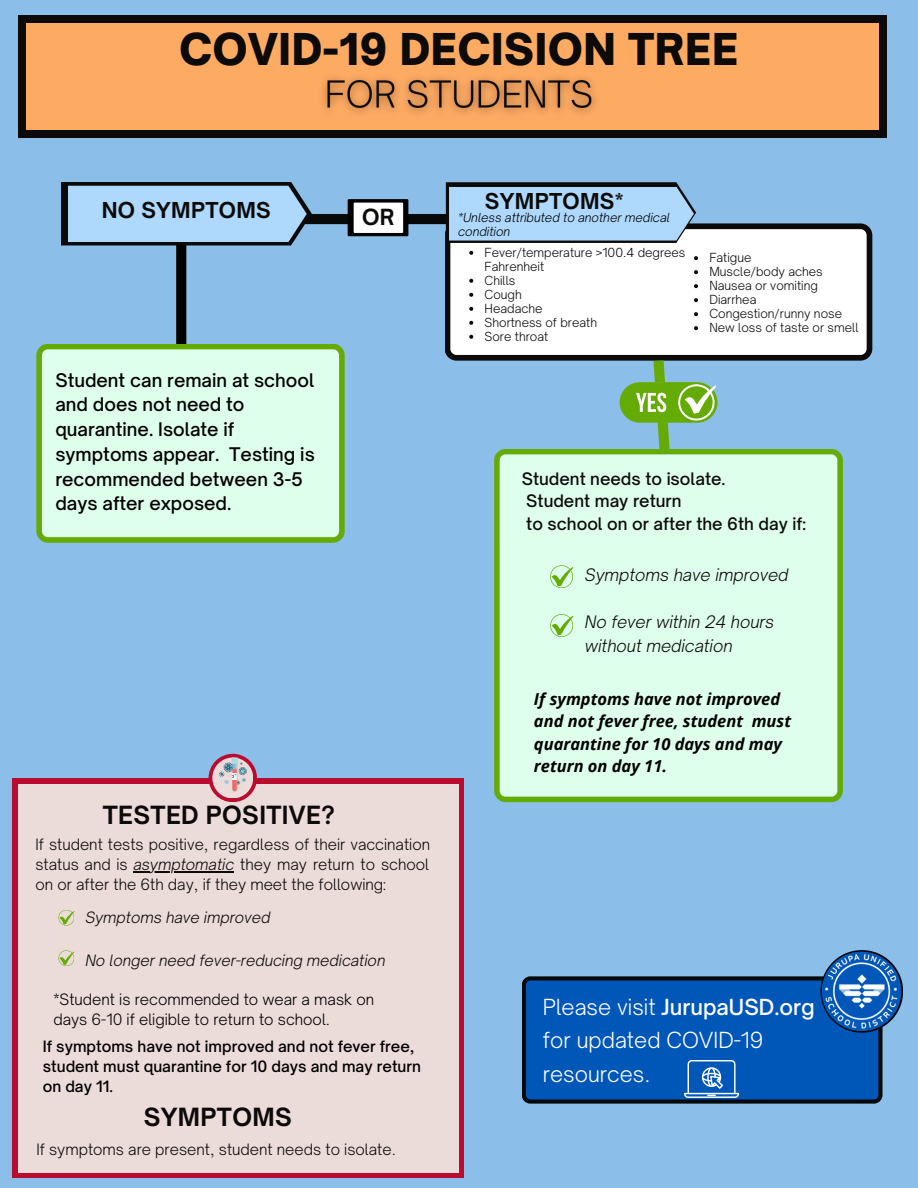
<style>
.page{position:relative;width:918px;height:1188px;background:#8bbee8}
.page>*{position:absolute;margin:0;border:0;box-sizing:border-box;transform-origin:0 0}
.t1{font:900 42px "Open Sauce One";letter-spacing:.015em;color:#0c0b0a}
.t2{font:700 24px "Open Sauce One";letter-spacing:.015em;color:#0c0b0a}
.t3{font:300 21.3px/33.5px "Open Sauce One";color:#fff}
.t4{font:700 21.3px "Open Sauce One";color:#0c0b0a}
.t5{font:700 21px "Open Sauce One";letter-spacing:.015em;color:#0c0b0a}
.t6{font:500 18px/24.8px "Open Sauce One";color:#000}
.t7{font:italic 700 16.5px/22.5px "Open Sans";color:#000}
.t8{font:500 16.5px "Open Sauce One";color:#0c0b0a}
.t9{font:italic 300 16.5px "Open Sauce One";color:#0c0b0a}
.t10{font:300 15px/20.2px "Open Sauce One";color:#0c0b0a;text-align:justify}
.t11{font:500 15px/20.2px "Open Sauce One";color:#000}
.t12{font:300 15px/20.2px "Open Sauce One";color:#000}
.t13{font:italic 300 15px "Open Sauce One";color:#0c0b0a}
.t14{font:300 12px/14px "Open Sauce One";color:#0c0b0a}
.t15{font:italic 300 12px/14px "Open Sauce One";color:#000}
.s1{font-style:italic}
.s2{color:#000}
.s3{font-weight:500}
</style>
<div class="page">
<div style="left:292px;top:214px;width:167px;height:10px;background:#070808"></div>
<div style="left:348px;top:199px;width:60px;height:37px;background:linear-gradient(to right,#000,#000)"></div>
<div style="left:354px;top:203px;width:49px;height:30px;background:#fff"></div>
<svg style="left:445px;top:223px;width:427px;height:138px;background:#ebebeb"></svg>
<div style="left:176px;top:230px;width:10px;height:234px;background:#000"></div>
<div style="left:18px;top:15px;width:869px;height:123px;background:#0c0b0a"></div>
<div style="left:26px;top:23px;width:853px;height:106px;background:#fdaa63"></div>
<div style="left:12px;top:779px;width:452px;height:399px;background:#ba0c2f"></div>
<div style="left:18px;top:784px;width:441px;height:388px;background:#ebdbd9"></div>
<svg style="left:209px;top:754px;width:48px;height:48px"></svg>
<div style="left:212px;top:758px;width:41px;height:40px;background:#ebdbd9;border-radius:50%"></div>
<svg style="left:219px;top:758px;width:28px;height:34px"></svg>
<svg style="left:61px;top:182px;width:251px;height:63px;background:#95bad9"></svg>
<svg style="left:469px;top:251px;width:4px;height:4px"></svg>
<svg style="left:469px;top:279px;width:4px;height:4px"></svg>
<svg style="left:469px;top:293px;width:4px;height:4px"></svg>
<svg style="left:469px;top:307px;width:4px;height:4px"></svg>
<svg style="left:469px;top:321px;width:4px;height:4px"></svg>
<svg style="left:469px;top:335px;width:4px;height:4px"></svg>
<img style="left:311px;top:77px;width:297px;height:55px">
<hr style="left:133px;top:871px;width:101px;height:1px;background:#0c0b0a">
<svg style="left:694px;top:256px;width:4px;height:4px"></svg>
<svg style="left:694px;top:270px;width:4px;height:4px"></svg>
<svg style="left:694px;top:284px;width:4px;height:4px"></svg>
<svg style="left:694px;top:298px;width:4px;height:4px"></svg>
<svg style="left:694px;top:312px;width:4px;height:4px"></svg>
<svg style="left:694px;top:326px;width:4px;height:4px"></svg>
<svg style="left:446px;top:182px;width:250px;height:61px;background:#99bddc"></svg>
<svg style="left:494px;top:449px;width:349px;height:353px;background:#d6f9dd"></svg>
<svg style="left:620px;top:350px;width:97px;height:167px"></svg>
<svg style="left:522px;top:976px;width:361px;height:128px;background:#0150a8"></svg>
<svg style="left:684px;top:1060px;width:55px;height:38px;background:#4081c9"></svg>
<img style="left:813px;top:950px;width:90px;height:91px">
<svg style="left:36px;top:344px;width:309px;height:199px;background:#d3f7d9"></svg>
<svg style="left:550px;top:565px;width:23px;height:23px"></svg>
<svg style="left:59px;top:910px;width:15px;height:16px"></svg>
<svg style="left:59px;top:950px;width:15px;height:16px"></svg>
<svg style="left:550px;top:614px;width:23px;height:23px"></svg>
<p class="t1" style="left:180px;top:23px;width:560px">COVID-19 DECISION TREE</p>
<p class="t5" style="left:102px;top:197px;width:171px">NO SYMPTOMS</p>
<p class="t4" style="left:362px;top:204px;width:34px">OR</p>
<p class="t6" style="left:55px;top:367px;width:261px">Student can remain at school and does not need to quarantine. Isolate if symptoms appear. Testing is recommended between 3-5 days after exposed.</p>
<p class="t2" style="left:103px;top:800px;width:234px">TESTED POSITIVE?</p>
<p class="t10" style="left:35px;top:834px;width:396px">If student tests positive, regardless of their vaccination status and is <span class="s1">asymptomatic</span> they may return to school on or after the 6th day, if they meet the following:</p>
<p class="t13" style="left:85px;top:908px;width:187px">Symptoms have improved</p>
<p class="t13" style="left:85px;top:951px;width:302px">No longer need fever-reducing medication</p>
<p class="t12" style="left:53px;top:989px;width:322px">*Student is recommended to wear a mask on days 6-10 if eligible to return to school.</p>
<p class="t11" style="left:43px;top:1036px;width:380px">If symptoms have not improved and not fever free, student must quarantine for 10 days and may return on day 11.</p>
<p class="t2" style="left:144px;top:1102px;width:150px">SYMPTOMS</p>
<p class="t10" style="left:36px;top:1139px;width:361px">If symptoms are present, student needs to isolate.</p>
<p class="t5" style="left:485px;top:188px;width:140px">SYMPTOMS*</p>
<p class="t15" style="left:458px;top:211px;width:213px">*Unless attributed to another medical condition</p>
<p class="t14" style="left:485px;top:245px;width:202px">Fever/temperature &gt;<span class="s2">100.4</span> degrees<br>Fahrenheit</p>
<p class="t14" style="left:485px;top:273px;width:32px">Chills</p>
<p class="t14" style="left:485px;top:287px;width:39px">Cough</p>
<p class="t14" style="left:485px;top:301px;width:59px">Headache</p>
<p class="t14" style="left:485px;top:315px;width:114px">Shortness of breath</p>
<p class="t14" style="left:485px;top:329px;width:65px">Sore throat</p>
<p class="t14" style="left:709px;top:251px;width:44px">Fatigue</p>
<p class="t14" style="left:709px;top:265px;width:115px">Muscle/body aches</p>
<p class="t14" style="left:709px;top:279px;width:110px">Nausea or vomiting</p>
<p class="t14" style="left:709px;top:293px;width:49px">Diarrhea</p>
<p class="t14" style="left:709px;top:307px;width:134px">Congestion/runny nose</p>
<p class="t14" style="left:709px;top:321px;width:151px">New loss of taste or smell</p>
<p class="t8" style="left:522px;top:468px;width:205px">Student needs to isolate.</p>
<p class="t8" style="left:526px;top:491px;width:157px">Student may return</p>
<p class="t8" style="left:526px;top:513px;width:281px">to school on or after the 6th day if:</p>
<p class="t9" style="left:585px;top:564px;width:205px">Symptoms have improved</p>
<p class="t9" style="left:585px;top:612px;width:191px">No fever within 24 hours</p>
<p class="t9" style="left:585px;top:635px;width:149px">without medication</p>
<p class="t7" style="left:534px;top:687px;width:259px">If symptoms have not improved and not fever free, student must quarantine for 10 days and may return on day 11.</p>
<p class="t3" style="left:543px;top:990px;width:273px">Please visit <span class="s3">JurupaUSD.org </span>for updated COVID-19 resources.</p>
</div>
